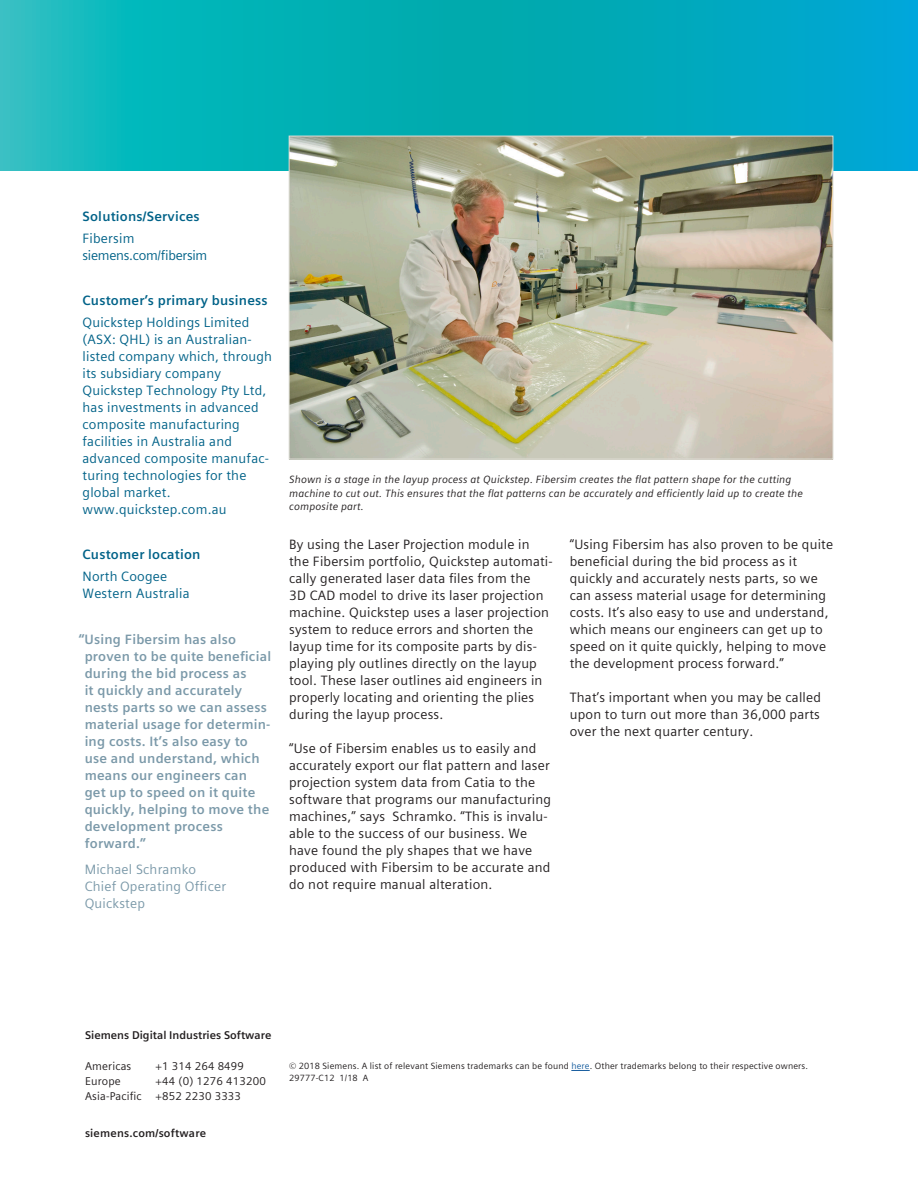
<style>
.page{position:relative;width:918px;height:1188px;background:#fff}
.page>*{position:absolute;margin:0;border:0;box-sizing:border-box;transform-origin:0 0}
.Body_text{font:13.5px/17px "Siemens Sans Global";letter-spacing:.015em;color:#231f20}
.Side_bar_text_BACK{font:13.5px/17px "Siemens Sans Global";letter-spacing:.015em;color:#006288}
.Quotes{font:700 13.5px/17px "Siemens Sans Global";letter-spacing:.015em;color:#7b99a9}
.Side_bar_head_BACK{font:700 13.5px "Siemens Sans Global";letter-spacing:.015em;color:#006288}
.Quotes_credit{font:13.5px/17px "Siemens Sans Global";letter-spacing:.015em;color:#7b99a9}
.Side_bar_text_BACK-2{font:13.5px/17px "Siemens Sans Global";letter-spacing:-.02em;color:#006288}
.Contact_Block{font:11.25px/14.9px "Siemens Sans Global";letter-spacing:.015em;color:#231f20}
.Contact_URL_bold{font:700 11.25px "Siemens Sans Global";color:#231f20}
.Caption{font:italic 10.5px/13.5px "Siemens Sans Global";letter-spacing:.015em;color:#231f20}
.Legal_Text{font:9px/12px "Siemens Sans Global";letter-spacing:.015em;color:#231f20}
.s1{color:#175d9e}
</style>
<div class="page">
<svg style="left:0;top:0;width:918px;height:170px"></svg>
<img style="left:291px;top:138px;width:540px;height:319px">
<svg style="left:571px;top:1070px;width:19px;height:1px"></svg>
<p class="Side_bar_head_BACK" style="left:83px;top:205px;width:119px">Solutions/Services</p>
<p class="Side_bar_text_BACK-2" style="left:83px;top:230px;width:126px">Fibersim siemens.com/fibersim</p>
<p class="Side_bar_head_BACK" style="left:83px;top:290px;width:187px">Customer’s primary business</p>
<p class="Side_bar_text_BACK" style="left:83px;top:314px;width:191px">Quickstep Holdings Limited (ASX: QHL) is an Australian&shy;listed company which, through its subsidiary company<br>Quickstep Technology Pty Ltd, has investments in advanced composite manufacturing facilities in Australia and advanced composite manufac&shy;turing technologies for the global market. www.quickstep.com.au</p>
<p class="Side_bar_head_BACK" style="left:83px;top:544px;width:119px">Customer location</p>
<p class="Side_bar_text_BACK" style="left:83px;top:568px;width:109px">North Coogee<br>Western Australia</p>
<p class="Quotes" style="left:85px;top:631px;width:188px;text-indent:-6px">“Using Fibersim has also proven to be quite beneficial during the bid process as<br>it quickly and accurately nests parts so we can assess material usage for determin&shy;ing costs. It’s also easy to use and understand, which means our engineers can get up to speed on it quite quickly, helping to move the development process forward.”</p>
<p class="Quotes_credit" style="left:85px;top:861px;width:143px">Michael Schramko<br>Chief Operating Officer<br>Quickstep</p>
<p class="Caption" style="left:289px;top:473px;width:515px">Shown is a stage in the layup process at Quickstep. Fibersim creates the flat pattern shape for the cutting machine to cut out. This ensures that the flat patterns can be accurately and efficiently laid up to create the composite part.</p>
<p class="Body_text" style="left:289px;top:535px;width:265px">By using the Laser Projection module in the Fibersim portfolio, Quickstep automati&shy;cally generated laser data files from the<br>3D CAD model to drive its laser projection machine. Quickstep uses a laser projection system to reduce errors and shorten the layup time for its composite parts by dis&shy;playing ply outlines directly on the layup tool. These laser outlines aid engineers in properly locating and orienting the plies during the layup process.</p>
<p class="Body_text" style="left:289px;top:740px;width:264px">“Use of Fibersim enables us to easily and accurately export our flat pattern and laser projection system data from Catia to the software that programs our manufacturing machines,” says Schramko. “This is invalu&shy;able to the success of our business. We have found the ply shapes that we have produced with Fibersim to be accurate and do not require manual alteration.</p>
<p class="Body_text" style="left:570px;top:535px;width:265px">“Using Fibersim has also proven to be quite beneficial during the bid process as it quickly and accurately nests parts, so we can assess material usage for determining costs. It’s also easy to use and understand, which means our engineers can get up to speed on it quite quickly, helping to move the development process forward.”</p>
<p class="Body_text" style="left:570px;top:689px;width:253px;text-align:justify">That’s important when you may be called upon to turn out more than 36,000 parts over the next quarter century.</p>
<p class="Contact_URL_bold" style="left:85px;top:1027px;width:188px">Siemens Digital Industries Software</p>
<p class="Contact_Block" style="left:85px;top:1059px;width:48px">Americas</p>
<p class="Contact_Block" style="left:156px;top:1059px;width:90px">+1 314 264 8499</p>
<p class="Contact_Block" style="left:85px;top:1074px;width:37px">Europe</p>
<p class="Contact_Block" style="left:85px;top:1074px;width:182px;text-indent:71px">+44 (0) 1276 413200<br>Asia-Pacific +852 2230 3333</p>
<p class="Contact_URL_bold" style="left:85px;top:1124px;width:123px">siemens.com/software</p>
<p class="Legal_Text" style="left:289px;top:1060px;width:520px">© 2018 Siemens. A list of relevant Siemens trademarks can be found <span class="s1">here</span>. Other trademarks belong to their respective owners.<br>29777-C12 1/18 A</p>
</div>
